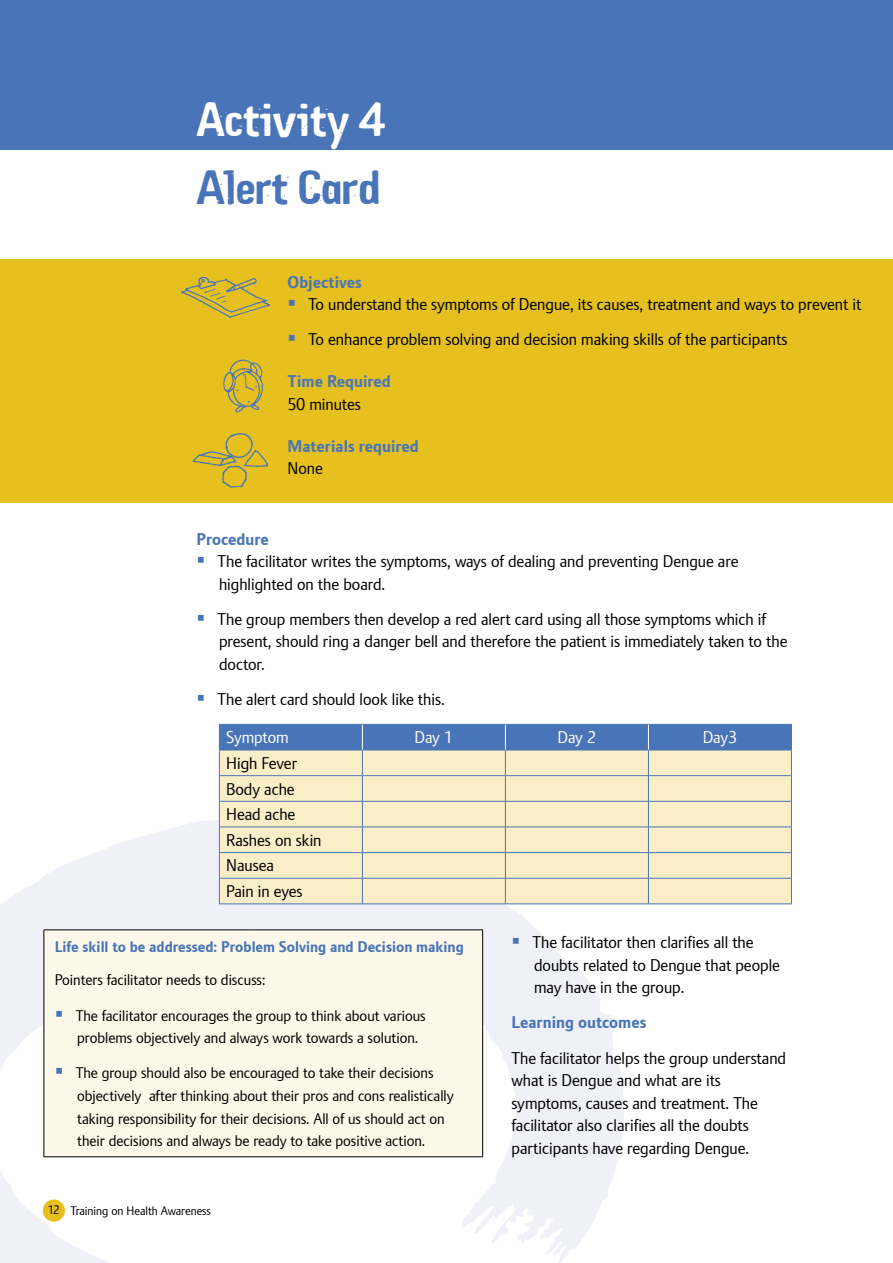
<style>
.page{position:relative;width:893px;height:1263px;background:#fff}
.page>*{position:absolute;margin:0;border:0;box-sizing:border-box;transform-origin:0 0}
.t1{font:45px "Plan Storytelling";color:#fff}
.t2{font:45px "Plan Storytelling";color:#4975b8}
.t3{font:16.5px/22.5px "Plan";color:#000}
.t4{font:700 16.5px "Plan";color:#4975b8}
.t5{font:16.5px "Plan";color:#fff}
.t6{font:15px/22.5px "Plan";color:#000}
.t7{font:700 15px "Plan";color:#4975b8}
.t8{font:12px "Plan";color:#000}
.s1{color:#4975b8}
</style>
<div class="page">
<svg style="left:0;top:819px;width:626px;height:444px"></svg>
<div style="left:0;top:0;width:893px;height:149px;background:#4975b8"></div>
<div style="left:0;top:259px;width:893px;height:244px;background:#e6c01f"></div>
<img style="left:223px;top:359px;width:40px;height:54px">
<img style="left:181px;top:276px;width:90px;height:41px">
<img style="left:192px;top:433px;width:76px;height:55px">
<hr style="left:219px;top:903px;width:143px;height:1px;background:#4975b8">
<hr style="left:362px;top:903px;width:143px;height:1px;background:#4975b8">
<hr style="left:505px;top:903px;width:143px;height:1px;background:#4975b8">
<hr style="left:648px;top:903px;width:144px;height:1px;background:#4975b8">
<svg style="left:219px;top:724px;width:573px;height:179px;background:#d9d7c5"></svg>
<div style="left:44px;top:930px;width:439px;height:227px;background:#fdf8e9"></div>
<hr style="left:44px;top:929px;width:439px;height:1px;background:#000">
<hr style="left:44px;top:930px;width:1px;height:226px;background:#000">
<hr style="left:482px;top:930px;width:1px;height:226px;background:#000">
<hr style="left:44px;top:1156px;width:439px;height:1px;background:#000">
<h1 class="t1" style="left:196px;top:92px;width:191px">Activity 4</h1>
<h1 class="t2" style="left:196px;top:159px;width:186px">Alert Card</h1>
<p class="t4" style="left:288px;top:272px;width:76px">Objectives</p>
<p class="t3" style="left:288px;top:293px;width:575px"><span class="s1">▪</span> To understand the symptoms of Dengue, its causes, treatment and ways to prevent it</p>
<p class="t3" style="left:288px;top:328px;width:501px"><span class="s1">▪</span> To enhance problem solving and decision making skills of the participants</p>
<p class="t4" style="left:288px;top:372px;width:105px">Time Required</p>
<p class="t3" style="left:288px;top:393px;width:75px">50 minutes</p>
<p class="t4" style="left:288px;top:436px;width:133px">Materials required</p>
<p class="t3" style="left:288px;top:457px;width:37px">None</p>
<p class="t4" style="left:196px;top:529px;width:74px">Procedure</p>
<p class="t3" style="left:219px;top:550px;width:521px;text-indent:-23px"><span class="s1">▪</span> The facilitator writes the symptoms, ways of dealing and preventing Dengue are highlighted on the board.</p>
<p class="t3" style="left:219px;top:608px;width:570px;text-indent:-23px"><span class="s1">▪</span> The group members then develop a red alert card using all those symptoms which if present, should ring a danger bell and therefore the patient is immediately taken to the doctor.</p>
<p class="t3" style="left:196px;top:688px;width:250px"><span class="s1">▪</span> The alert card should look like this.</p>
<p class="t5" style="left:226px;top:728px;width:64px">Symptom</p>
<p class="t5" style="left:415px;top:728px;width:40px">Day 1</p>
<p class="t5" style="left:558px;top:728px;width:40px">Day 2</p>
<p class="t5" style="left:703px;top:728px;width:36px">Day3</p>
<p class="t3" style="left:226px;top:750px;width:97px;line-height:25.7px">High Fever<br>Body ache<br>Head ache<br>Rashes on skin<br>Nausea<br>Pain in eyes</p>
<p class="t7" style="left:55px;top:937px;width:411px">Life skill to be addressed: Problem Solving and Decision making</p>
<p class="t6" style="left:55px;top:969px;width:212px">Pointers facilitator needs to discuss:</p>
<p class="t6" style="left:77px;top:1004px;width:350px;text-indent:-22px"><span class="s1">▪</span> The facilitator encourages the group to think about various problems objectively and always work towards a solution.</p>
<p class="t6" style="left:77px;top:1062px;width:378px;text-indent:-22px"><span class="s1">▪</span> The group should also be encouraged to take their decisions objectively after thinking about their pros and cons realistically taking responsibility for their decisions. All of us should act on their decisions and always be ready to take positive action.</p>
<p class="t3" style="left:534px;top:931px;width:247px;text-indent:-23px"><span class="s1">▪</span> The facilitator then clarifies all the doubts related to Dengue that people may have in the group.</p>
<p class="t4" style="left:512px;top:1013px;width:136px">Learning outcomes</p>
<p class="t3" style="left:512px;top:1047px;width:276px">The facilitator helps the group understand what is Dengue and what are its symptoms, causes and treatment. The facilitator also clarifies all the doubts participants have regarding Dengue.</p>
<p class="t8" style="left:48px;top:1204px;width:164px">12 Training on Health Awareness</p>
</div>
